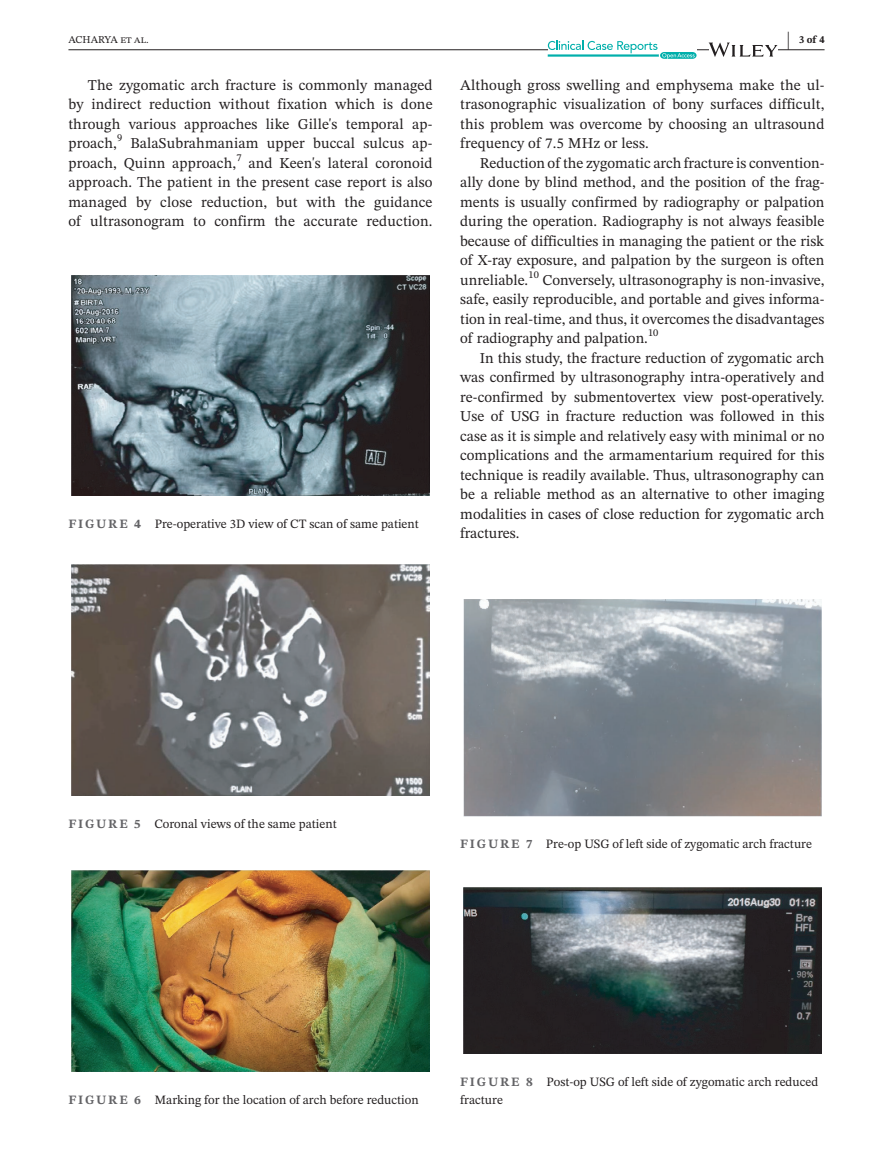
<style>
.page{position:relative;width:893px;height:1174px;background:#fff}
.page>*{position:absolute;margin:0;border:0;box-sizing:border-box;transform-origin:0 0}
.t1{font:700 21px "STIX Two Text";color:#231f20;scale:.42 1}
.t2{font:15px/19.5px "STIX Two Text";letter-spacing:.01em;color:#231f20;text-align:justify}
.t3{font:12.75px/18px "STIX Two Text";color:#231f20}
.t4{font:10.5px "STIX Two Text";color:#231f20}
.t5{font:700 10.5px "STIX Two Text";color:#231f20}
.s1{font-weight:700;color:#636366}
</style>
<div class="page">
<hr style="left:68px;top:49px;width:756px;height:1px;background:#231f20">
<svg style="left:548px;top:41px;width:148px;height:18px"></svg>
<svg style="left:709px;top:43px;width:68px;height:14px"></svg>
<div style="left:68px;top:275px;width:365px;height:221px;background:linear-gradient(to bottom,#fff,#fff)"></div>
<img style="left:72px;top:275px;width:357px;height:221px">
<div style="left:68px;top:565px;width:365px;height:231px;background:linear-gradient(to bottom,#fff,#fff)"></div>
<img style="left:72px;top:565px;width:357px;height:231px">
<div style="left:68px;top:870px;width:365px;height:201px;background:linear-gradient(to bottom,#fff,#fff)"></div>
<img style="left:72px;top:870px;width:357px;height:201px">
<img style="left:464px;top:599px;width:357px;height:217px">
<img style="left:464px;top:887px;width:357px;height:166px">
<h1 class="t1" style="left:787px;top:24px;width:8px">|</h1>
<p class="t4" style="left:68px;top:32px;width:82px">ACHARYA et al.</p>
<p class="t5" style="left:799px;top:32px;width:27px">3 of 4</p>
<p class="t2" style="left:68px;top:75px;width:366px;text-indent:19px">The zygomatic arch fracture is commonly managed by indirect reduction without fixation which is done through various approaches like Gille's temporal ap&shy;proach,</p>
<p class="t2" style="left:460px;top:75px;width:366px">Although gross swelling and emphysema make the ul&shy;trasonographic visualization of bony surfaces difficult, this problem was overcome by choosing an ultrasound frequency of 7.5 MHz or less.</p>
<p class="t2" style="left:460px;top:153px;width:366px;text-indent:20px">Reduction of the zygomatic arch fracture is convention&shy;ally done by blind method, and the position of the frag&shy;ments is usually confirmed by radiography or palpation during the operation. Radiography is not always feasible because of difficulties in managing the patient or the risk of X-ray exposure, and palpation by the surgeon is often unreliable.</p>
<p class="t4" style="left:117px;top:130px;width:7px">9</p>
<p class="t2" style="left:68px;top:133px;width:366px;text-indent:62px">BalaSubrahmaniam upper buccal sulcus ap&shy;proach, Quinn approach,</p>
<p class="t4" style="left:236px;top:150px;width:7px">7</p>
<p class="t2" style="left:68px;top:153px;width:366px;text-indent:180px">and Keen's lateral coronoid approach. The patient in the present case report is also managed by close reduction, but with the guidance of ultrasonogram to confirm the accurate reduction.</p>
<p class="t4" style="left:528px;top:267px;width:12px">10</p>
<p class="t2" style="left:460px;top:270px;width:366px;text-indent:82px">Conversely, ultrasonography is non-invasive, safe, easily reproducible, and portable and gives informa&shy;tion in real-time, and thus, it overcomes the disadvantages of radiography and palpation.</p>
<p class="t4" style="left:648px;top:325px;width:12px">10</p>
<p class="t2" style="left:460px;top:348px;width:366px;text-indent:20px">In this study, the fracture reduction of zygomatic arch was confirmed by ultrasonography intra-operatively and re-confirmed by submentovertex view post-operatively.<br>Use of USG in fracture reduction was followed in this case as it is simple and relatively easy with minimal or no complications and the armamentarium required for this technique is readily available. Thus, ultrasonography can be a reliable method as an alternative to other imaging modalities in cases of close reduction for zygomatic arch fractures.</p>
<p class="t3" style="left:68px;top:514px;width:352px"><span class="s1">FIGURE 4</span> Pre-operative 3D view of CT scan of same patient</p>
<p class="t3" style="left:68px;top:814px;width:270px"><span class="s1">FIGURE 5</span> Coronal views of the same patient</p>
<p class="t3" style="left:460px;top:835px;width:353px"><span class="s1">FIGURE 7</span> Pre-op USG of left side of zygomatic arch fracture</p>
<p class="t3" style="left:68px;top:1090px;width:352px"><span class="s1">FIGURE 6</span> Marking for the location of arch before reduction</p>
<p class="t3" style="left:460px;top:1072px;width:359px"><span class="s1">FIGURE 8</span> Post-op USG of left side of zygomatic arch reduced fracture</p>
</div>
